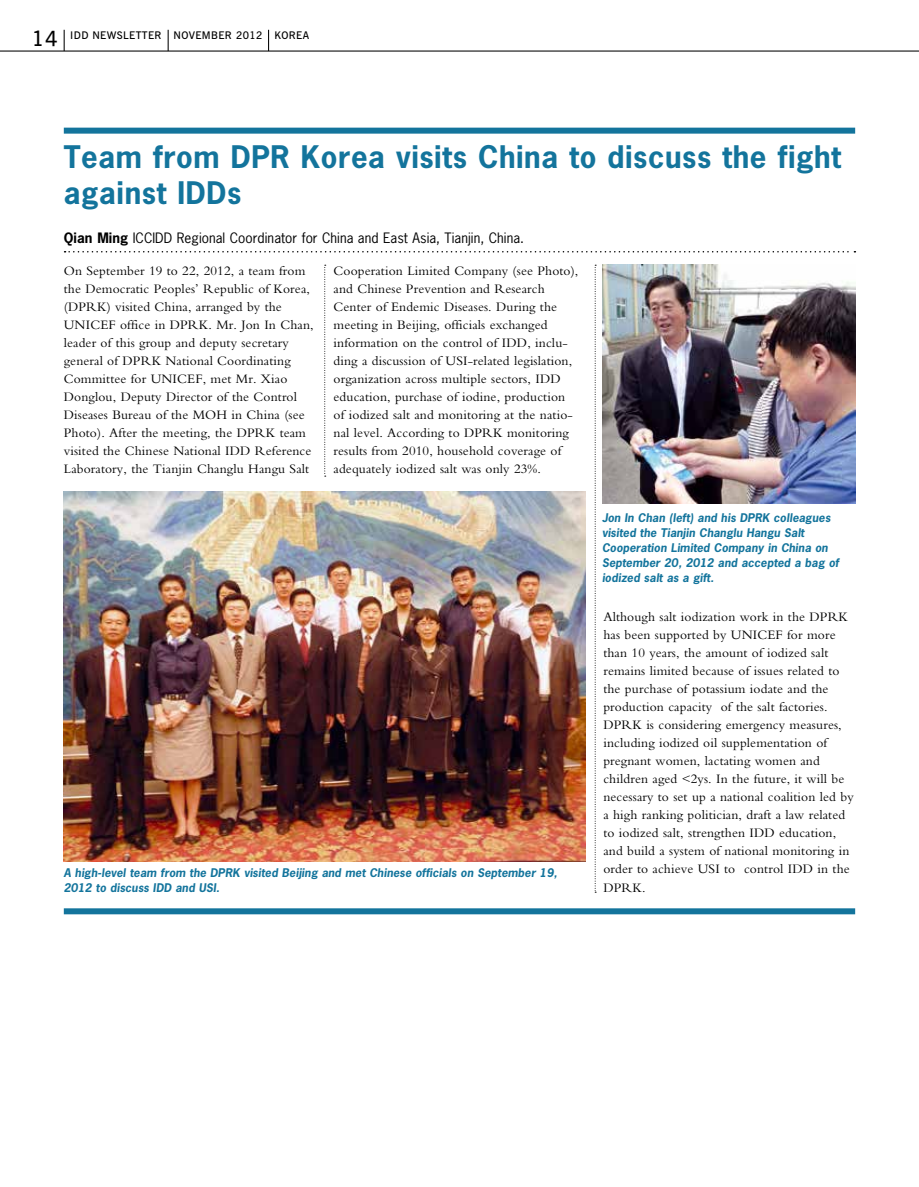
<style>
.page{position:relative;width:919px;height:1187px;background:#fff}
.page>*{position:absolute;margin:0;border:0;box-sizing:border-box;transform-origin:0 0}
.t1{font:700 29.25px/36px "News Gothic";letter-spacing:.02em;color:#13749c}
.t2{font:600 21px "News Gothic BT";color:#000}
.t3{font:13.5px/18px "Bembo";letter-spacing:.01em;color:#000}
.t4{font:13.5px "News Gothic";letter-spacing:.005em;color:#000}
.t5{font:italic 700 11.25px/15px "News Gothic";letter-spacing:.005em;color:#13749c}
.t6{font:600 10.5px "News Gothic BT";letter-spacing:.035em;color:#000}
.s1{font-weight:700}
</style>
<div class="page">
<hr style="left:0;top:50px;width:918px;height:2px;background:#000">
<svg style="left:168px;top:30px;width:1px;height:21px"></svg>
<svg style="left:268px;top:30px;width:1px;height:20px"></svg>
<svg style="left:64px;top:30px;width:1px;height:21px"></svg>
<svg style="left:324px;top:265px;width:2px;height:211px"></svg>
<svg style="left:594px;top:265px;width:2px;height:627px"></svg>
<svg style="left:65px;top:251px;width:790px;height:1px"></svg>
<img style="left:64px;top:491px;width:521px;height:370px">
<img style="left:602px;top:265px;width:253px;height:238px">
<div style="left:64px;top:908px;width:791px;height:6px;background:#13749c"></div>
<div style="left:64px;top:128px;width:791px;height:6px;background:#13749c"></div>
<h2 class="t2" style="left:32px;top:26px;width:28px">14</h2>
<p class="t6" style="left:70px;top:29px;width:240px">IDD NEWSLETTER NOVEMBER 2012 KOREA</p>
<h1 class="t1" style="left:64px;top:139px;width:778px">Team from DPR Korea visits China to discuss the fight against IDDs</h1>
<p class="t4" style="left:64px;top:229px;width:462px"><span class="s1">Qian Ming</span> ICCIDD Regional Coordinator for China and East Asia, Tianjin, China.</p>
<p class="t3" style="left:64px;top:262px;width:251px">On September 19 to 22, 2012, a team from the Democratic Peoples’ Republic of Korea, (DPRK) visited China, arranged by the UNICEF office in DPRK. Mr. Jon In Chan, leader of this group and deputy secretary general of DPRK National Coordinating Committee for UNICEF, met Mr. Xiao Donglou, Deputy Director of the Control Diseases Bureau of the MOH in China (see Photo). After the meeting, the DPRK team visited the Chinese National IDD Reference Laboratory, the Tianjin Changlu Hangu Salt</p>
<p class="t3" style="left:333px;top:262px;width:246px">Cooperation Limited Company (see Photo), and Chinese Prevention and Research Center of Endemic Diseases. During the meeting in Beijing, officials exchanged information on the control of IDD, inclu&shy;ding a discussion of USI-related legislation, organization across multiple sectors, IDD education, purchase of iodine, production of iodized salt and monitoring at the natio&shy;nal level. According to DPRK monitoring results from 2010, household coverage of adequately iodized salt was only 23%.</p>
<p class="t5" style="left:64px;top:865px;width:495px">A high-level team from the DPRK visited Beijing and met Chinese officials on September 19,<br>2012 to discuss IDD and USI.</p>
<p class="t5" style="left:602px;top:509px;width:238px">Jon In Chan (left) and his DPRK colleagues visited the Tianjin Changlu Hangu Salt Cooperation Limited Company in China on September 20, 2012 and accepted a bag of iodized salt as a gift.</p>
<p class="t3" style="left:603px;top:608px;width:252px">Although salt iodization work in the DPRK has been supported by UNICEF for more than 10 years, the amount of iodized salt remains limited because of issues related to the purchase of potassium iodate and the production capacity of the salt factories.<br>DPRK is considering emergency measures, including iodized oil supplementation of pregnant women, lactating women and children aged &lt;2ys. In the future, it will be necessary to set up a national coalition led by a high ranking politician, draft a law related to iodized salt, strengthen IDD education, and build a system of national monitoring in order to achieve USI to control IDD in the DPRK.</p>
</div>
